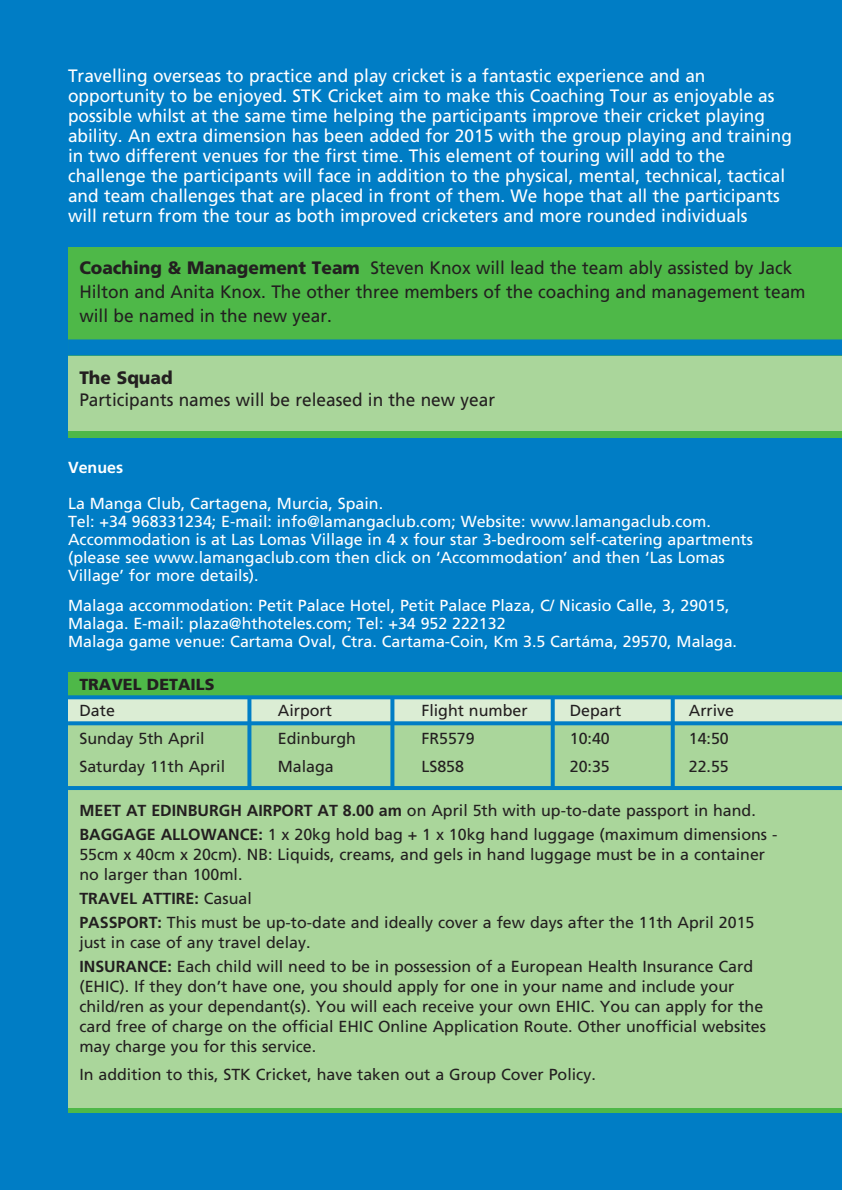
<style>
.page{position:relative;width:842px;height:1190px;background:#007dc5}
.page>*{position:absolute;margin:0;border:0;box-sizing:border-box;transform-origin:0 0}
.t1{font:18px/20px "Frutiger";color:#fff;scale:.96 1}
.t2{font:18px/24px "Frutiger";color:#231f20;scale:.96 1}
.t3{font:900 18px "Frutiger";color:#231f20;scale:.96 1}
.t4{font:16px/20px "Frutiger";color:#231f20}
.t5{font:16px/18px "Frutiger";color:#fff}
.t6{font:900 16px "Frutiger";color:#231f20}
.t7{font:700 16px "Frutiger";color:#fff}
.s1{font-weight:900}
.s2{font-weight:700}
</style>
<div class="page">
<div style="left:68px;top:673px;width:774px;height:440px;background:#4eb848"></div>
<div style="left:68px;top:248px;width:774px;height:190px;background:#4eb848"></div>
<div style="left:68px;top:357px;width:774px;height:74px;background:#aad69b"></div>
<div style="left:68px;top:718px;width:774px;height:390px;background:#aad69b"></div>
<div style="left:68px;top:699px;width:774px;height:24px;background:#dbedd4"></div>
<div style="left:68px;top:339px;width:774px;height:16px;background:#007dc5"></div>
<svg style="left:68px;top:695px;width:774px;height:4px;background:#0681ba"></svg>
<svg style="left:68px;top:721px;width:774px;height:4px;background:#1085c5"></svg>
<hr style="left:68px;top:786px;width:774px;height:4px;background:#007dc5">
<svg style="left:247px;top:698px;width:4px;height:88px"></svg>
<svg style="left:390px;top:698px;width:4px;height:88px"></svg>
<svg style="left:551px;top:698px;width:4px;height:88px"></svg>
<svg style="left:671px;top:697px;width:4px;height:89px"></svg>
<p class="t1" style="left:68px;top:67px;width:756px">Travelling overseas to practice and play cricket is a fantastic experience and an opportunity to be enjoyed. STK Cricket aim to make this Coaching Tour as enjoyable as possible whilst at the same time helping the participants improve their cricket playing ability. An extra dimension has been added for 2015 with the group playing and training in two different venues for the first time. This element of touring will add to the challenge the participants will face in addition to the physical, mental, technical, tactical and team challenges that are placed in front of them. We hope that all the participants will return from the tour as both improved cricketers and more rounded individuals</p>
<p class="t2" style="left:79px;top:257px;width:758px"><span class="s1">Coaching &amp; Management Team</span> Steven Knox will lead the team ably assisted by Jack<br>Hilton and Anita Knox. The other three members of the coaching and management team will be named in the new year.</p>
<p class="t3" style="left:79px;top:371px;width:99px">The Squad</p>
<p class="t2" style="left:79px;top:389px;width:435px">Participants names will be released in the new year</p>
<p class="t7" style="left:68px;top:461px;width:57px">Venues</p>
<p class="t5" style="left:68px;top:496px;width:686px">La Manga Club, Cartagena, Murcia, Spain.<br>Tel: +34 968331234; E-mail: info@lamangaclub.com; Website: www.lamangaclub.com.<br>Accommodation is at Las Lomas Village in 4 x four star 3-bedroom self-catering apartments (please see www.lamangaclub.com then click on ‘Accommodation’ and then ‘Las Lomas Village’ for more details).</p>
<p class="t5" style="left:68px;top:598px;width:671px">Malaga accommodation: Petit Palace Hotel, Petit Palace Plaza, C/ Nicasio Calle, 3, 29015,<br>Malaga. E-mail: plaza@hthoteles.com; Tel: +34 952 222132<br>Malaga game venue: Cartama Oval, Ctra. Cartama-Coin, Km 3.5 Cartáma, 29570, Malaga.</p>
<p class="t6" style="left:79px;top:678px;width:137px">TRAVEL DETAILS</p>
<p class="t4" style="left:79px;top:702px;width:37px">Date</p>
<p class="t4" style="left:278px;top:702px;width:56px">Airport</p>
<p class="t4" style="left:421px;top:702px;width:108px">Flight number</p>
<p class="t4" style="left:570px;top:702px;width:53px">Depart</p>
<p class="t4" style="left:689px;top:702px;width:47px">Arrive</p>
<p class="t4" style="left:79px;top:730px;width:127px">Sunday 5th April</p>
<p class="t4" style="left:278px;top:730px;width:80px">Edinburgh</p>
<p class="t4" style="left:421px;top:730px;width:55px">FR5579</p>
<p class="t4" style="left:570px;top:730px;width:42px">10:40</p>
<p class="t4" style="left:689px;top:730px;width:42px">14:50</p>
<p class="t4" style="left:79px;top:758px;width:147px">Saturday 11th April</p>
<p class="t4" style="left:278px;top:758px;width:58px">Malaga</p>
<p class="t4" style="left:421px;top:758px;width:44px">LS858</p>
<p class="t4" style="left:570px;top:758px;width:42px">20:35</p>
<p class="t4" style="left:689px;top:758px;width:42px">22.55</p>
<p class="t4" style="left:79px;top:800px;width:700px;line-height:24px"><span class="s2">MEET AT EDINBURGH AIRPORT AT 8.00 am</span> on April 5th with up-to-date passport in hand.<br><span class="s2">BAGGAGE ALLOWANCE:</span> 1 x 20kg hold bag + 1 x 10kg hand luggage (maximum dimensions -</p>
<p class="t4" style="left:79px;top:846px;width:687px">55cm x 40cm x 20cm). NB: Liquids, creams, and gels in hand luggage must be in a container no larger than 100ml.</p>
<p class="t4" style="left:79px;top:888px;width:677px;line-height:24px"><span class="s2">TRAVEL ATTIRE:</span> Casual<br><span class="s2">PASSPORT:</span> This must be up-to-date and ideally cover a few days after the 11th April 2015</p>
<p class="t4" style="left:79px;top:932px;width:675px;line-height:24px">just in case of any travel delay.<br><span class="s2">INSURANCE:</span> Each child will need to be in possession of a European Health Insurance Card</p>
<p class="t4" style="left:79px;top:978px;width:688px">(EHIC). If they don’t have one, you should apply for one in your name and include your child/ren as your dependant(s). You will each receive your own EHIC. You can apply for the card free of charge on the official EHIC Online Application Route. Other unofficial websites may charge you for this service.</p>
<p class="t4" style="left:79px;top:1066px;width:518px">In addition to this, STK Cricket, have taken out a Group Cover Policy.</p>
</div>
